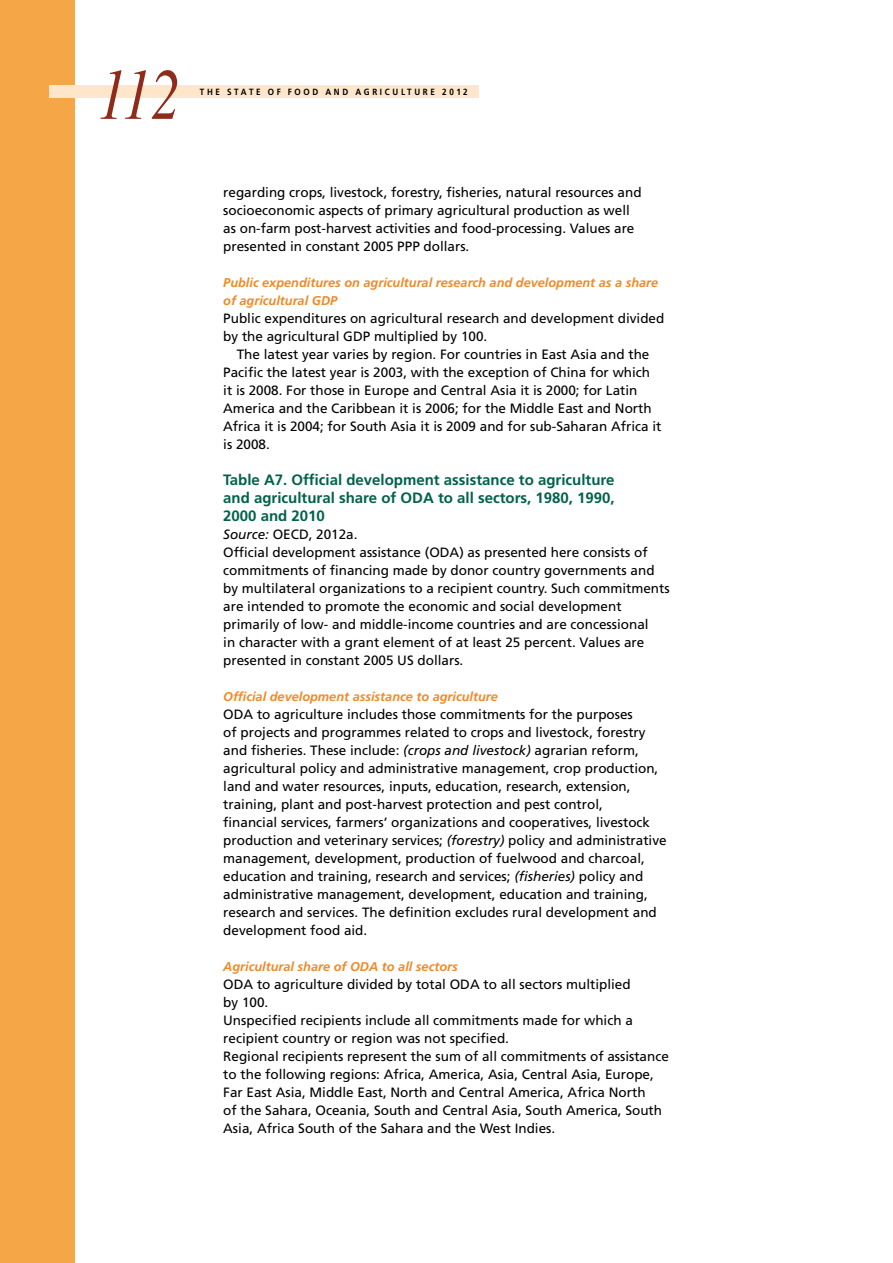
<style>
.page{position:relative;width:893px;height:1263px;background:#fff}
.page>*{position:absolute;margin:0;border:0;box-sizing:border-box;transform-origin:0 0}
.t1{font:italic 72px "Times";color:#8f2b1b;scale:.8 1}
.t2{font:700 15px/18px "Frutiger LT Std";color:#00624b;text-align:justify}
.t3{font:13.5px/18px "Frutiger LT Std";color:#000}
.t4{font:italic 700 12.75px/18px "Frutiger LT Std";color:#f08927}
.t5{font:700 9px "Frutiger LT Std";letter-spacing:.325em;color:#000;scale:.9 1}
.s1{font-style:italic}
</style>
<div class="page">
<div style="left:0;top:0;width:74px;height:1263px;background:#f5a748"></div>
<div style="left:49px;top:85px;width:429px;height:13px;background:#fde6ca"></div>
<h1 class="t1" style="left:98px;top:32px;width:104px">112</h1>
<p class="t5" style="left:200px;top:87px;width:43px">THE STATE</p>
<p class="t5" style="left:268px;top:87px;width:69px">OF FOOD AN</p>
<p class="t5" style="left:342px;top:87px;width:141px">D AGRIC ULT URE 2012</p>
<p class="t3" style="left:223px;top:183px;width:420px">regarding crops, livestock, forestry, fisheries, natural resources and socioeconomic aspects of primary agricultural production as well as on-farm post-harvest activities and food-processing. Values are presented in constant 2005 PPP dollars.</p>
<p class="t4" style="left:223px;top:273px;width:437px">Public expenditures on agricultural research and development as a share of agricultural GDP</p>
<p class="t3" style="left:223px;top:309px;width:443px">Public expenditures on agricultural research and development divided by the agricultural GDP multiplied by 100.</p>
<p class="t3" style="left:223px;top:345px;width:440px;text-indent:14px">The latest year varies by region. For countries in East Asia and the Pacific the latest year is 2003, with the exception of China for which it is 2008. For those in E urope and Central Asia it is 2000; for Latin America and the Caribbean it is 2006; for the Middle East and North Africa it is 2004; for South Asia it is 2009 and for sub-Saharan Africa it is 2008.</p>
<p class="t2" style="left:223px;top:470px;width:393px">Table A7. Official development assistance to agriculture and agricultural share of ODA to all sectors, 1980, 1990, 2000 and 2010</p>
<p class="t3" style="left:223px;top:525px;width:448px"><span class="s1">Source:</span> OECD, 2012a.<br>Official development assistance (ODA) as presented here consists of commitments of financing made by donor country governments and by multilateral organizations to a recipient country. Such commitments are intended to promote the economic and social development primarily of low- and middle-income countries and are concessional<br>in character with a grant element of at least 25 percent. Values are presented in constant 2005 US dollars.</p>
<p class="t4" style="left:223px;top:687px;width:276px">Official development assistance to agriculture</p>
<p class="t3" style="left:223px;top:705px;width:445px">ODA to agriculture includes those commitments for the purposes<br>of projects and programmes related to crops and livestock, forestry and fisheries. These include: <span class="s1">(crops and livestock)</span> agrarian reform, agricultural policy and administrative management, crop production, land and water resources, inputs, education, research, extension, training, plant and post-harvest protection and pest control,<br>financial services, farmers’ organizations and cooperatives, livestock production and veterinary services; <span class="s1">(forestry)</span> policy and administrative management, development, production of fuelwood and charcoal, education and training, research and services; <span class="s1">(fisheries)</span> policy and administrative management, development, education and training, research and services. The definition excludes rural development and development food aid.</p>
<p class="t4" style="left:223px;top:957px;width:236px">Agricultural share of ODA to all sectors</p>
<p class="t3" style="left:223px;top:975px;width:447px">ODA to agriculture divided by total ODA to all sectors multiplied<br>by 100.<br>Unspecified recipients include all commitments made for which a recipient country or region was not specified.<br>Regional recipients represent the sum of all commitments of assistance to the following regions: Africa, America, Asia, Central Asia, E urope, Far East Asia, Middle East, North and Central America, Africa North<br>of the Sahara, Oceania, South and Central Asia, South America, South Asia, Africa South of the Sahara and the West I ndies.</p>
</div>
